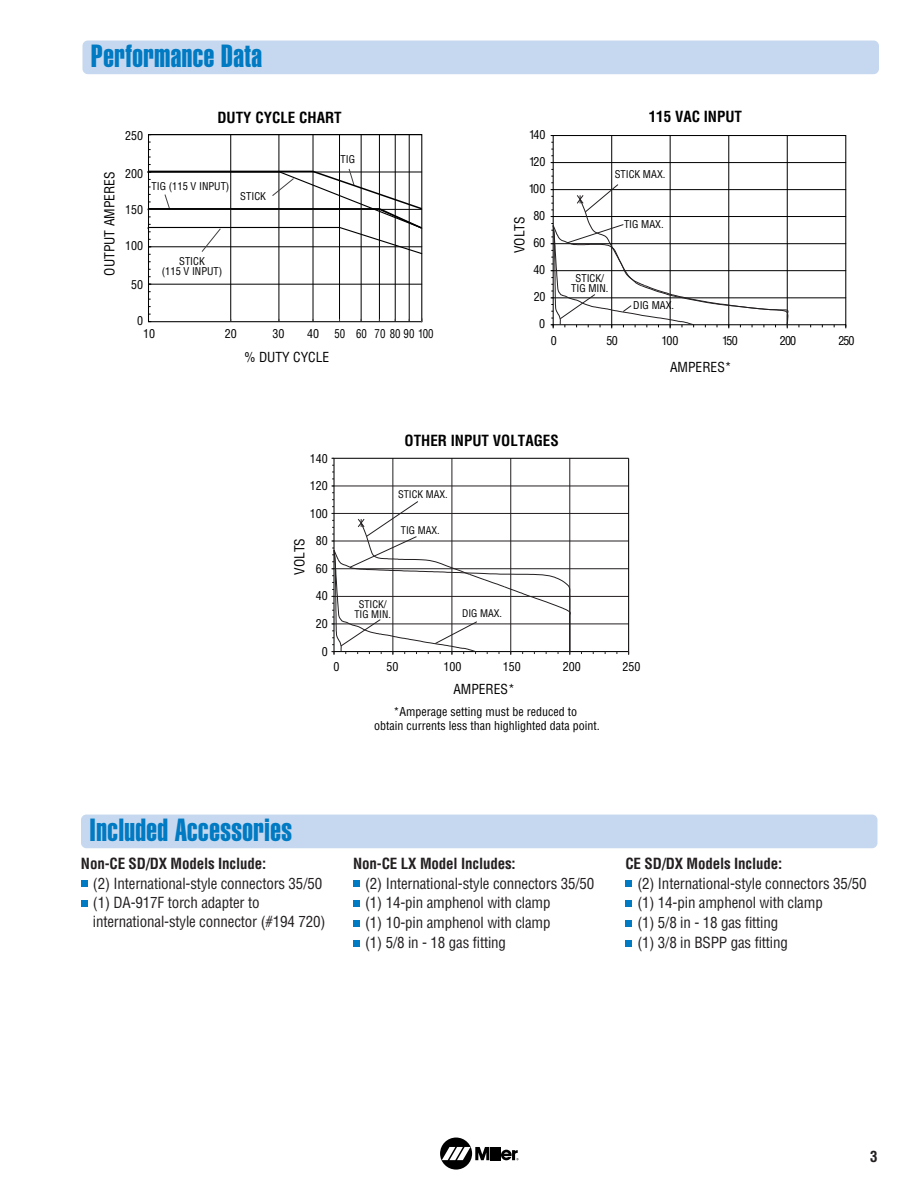
<style>
.page{position:relative;width:918px;height:1188px;background:#fff}
.page>*{position:absolute;margin:0;border:0;box-sizing:border-box;transform-origin:0 0}
.t1{font:31.5px "Helvetica Extra Compressed";letter-spacing:.015em;color:#007ac2}
.t2{font:condensed 15px/19.8px "Helvetica";letter-spacing:-.01em;color:#231f20}
.t3{font:700 condensed 15px "Helvetica";letter-spacing:-.01em;color:#231f20}
.t4{font:700 condensed 15px "Helvetica";color:#000}
.t5{font:condensed 13.5px "Helvetica";color:#000}
.t6{font:condensed 12px/14.4px "Helvetica";color:#000;text-align:center}
.t7{font:condensed 12px "Helvetica";color:#000;scale:.9 1}
.t8{font:condensed 10.5px/9.9px "Helvetica";color:#000;text-align:center}
.t9{font:condensed 10.35px/9.9px "Helvetica";color:#000;text-align:center}
</style>
<div class="page">
<div style="left:440px;top:1138px;width:32px;height:32px;background:#000;border-radius:50%"></div>
<svg style="left:442px;top:1147px;width:77px;height:13px"></svg>
<div style="left:82px;top:40px;width:797px;height:34px;background:#c6d8ef;border-radius:5px"></div>
<div style="left:553px;top:135px;width:293px;height:190px;border:1px solid #000"></div>
<hr style="left:553px;top:298px;width:293px;height:1px;background:#000">
<hr style="left:553px;top:270px;width:293px;height:1px;background:#000">
<hr style="left:553px;top:243px;width:293px;height:1px;background:#000">
<hr style="left:553px;top:216px;width:293px;height:1px;background:#000">
<hr style="left:553px;top:189px;width:293px;height:1px;background:#000">
<hr style="left:553px;top:162px;width:293px;height:1px;background:#000">
<hr style="left:611px;top:136px;width:1px;height:189px;background:#000">
<hr style="left:670px;top:136px;width:1px;height:189px;background:#000">
<hr style="left:729px;top:136px;width:1px;height:189px;background:#000">
<hr style="left:787px;top:136px;width:1px;height:189px;background:#000">
<svg style="left:551px;top:183px;width:238px;height:145px"></svg>
<svg style="left:333px;top:457px;width:297px;height:196px"></svg>
<svg style="left:331px;top:499px;width:240px;height:156px"></svg>
<hr style="left:149px;top:284px;width:273px;height:1px;background:#000">
<hr style="left:230px;top:135px;width:1px;height:187px;background:#000">
<hr style="left:279px;top:135px;width:1px;height:187px;background:#000">
<hr style="left:313px;top:135px;width:1px;height:187px;background:#000">
<hr style="left:339px;top:135px;width:1px;height:187px;background:#000">
<hr style="left:361px;top:135px;width:1px;height:187px;background:#000">
<hr style="left:379px;top:135px;width:1px;height:187px;background:#000">
<hr style="left:395px;top:135px;width:1px;height:187px;background:#000">
<hr style="left:409px;top:135px;width:1px;height:187px;background:#000">
<div style="left:148px;top:134px;width:274px;height:188px;border:1px solid #000"></div>
<svg style="left:148px;top:314px;width:3px;height:8px"></svg>
<svg style="left:147px;top:164px;width:276px;height:91px"></svg>
<div style="left:81px;top:815px;width:797px;height:33px;background:#c6d8ef;border-radius:5px"></div>
<div style="left:625px;top:940px;width:7px;height:6px;background:#007ac2"></div>
<div style="left:353px;top:940px;width:7px;height:6px;background:#007ac2"></div>
<div style="left:81px;top:900px;width:6px;height:7px;background:#007ac2"></div>
<div style="left:625px;top:920px;width:7px;height:7px;background:#007ac2"></div>
<div style="left:625px;top:900px;width:7px;height:7px;background:#007ac2"></div>
<div style="left:625px;top:880px;width:7px;height:7px;background:#007ac2"></div>
<div style="left:353px;top:900px;width:7px;height:7px;background:#007ac2"></div>
<div style="left:353px;top:920px;width:7px;height:7px;background:#007ac2"></div>
<div style="left:353px;top:880px;width:7px;height:7px;background:#007ac2"></div>
<div style="left:81px;top:880px;width:6px;height:7px;background:#007ac2"></div>
<h1 class="t1" style="left:91px;top:45px;width:172px">Performance Data</h1>
<p class="t5" style="left:104px;top:276px;width:105px;rotate:-90deg">OUTPUT AMPERES</p>
<p class="t6" style="left:125px;top:129px;width:19px">250</p>
<p class="t6" style="left:125px;top:167px;width:19px">200</p>
<p class="t6" style="left:125px;top:203px;width:19px">150</p>
<p class="t6" style="left:125px;top:239px;width:19px">100</p>
<p class="t6" style="left:131px;top:278px;width:13px">50</p>
<p class="t6" style="left:137px;top:315px;width:7px">0</p>
<p class="t4" style="left:217px;top:112px;width:126px">DUTY CYCLE CHART</p>
<p class="t8" style="left:152px;top:182px;width:79px">TIG (115 V INPUT)</p>
<p class="t8" style="left:240px;top:192px;width:27px">STICK</p>
<p class="t8" style="left:162px;top:257px;width:62px;line-height:10.4px">STICK<br>(115 V INPUT)</p>
<p class="t8" style="left:341px;top:155px;width:16px">TIG</p>
<p class="t6" style="left:143px;top:327px;width:13px">10</p>
<p class="t6" style="left:225px;top:327px;width:13px">20</p>
<p class="t6" style="left:273px;top:327px;width:13px">30</p>
<p class="t6" style="left:307px;top:327px;width:13px">40</p>
<p class="t7" style="left:335px;top:329px;width:112px">50 60 70 80 90 100</p>
<p class="t5" style="left:244px;top:352px;width:86px">% DUTY CYCLE</p>
<p class="t6" style="left:529px;top:129px;width:18px">140</p>
<p class="t6" style="left:529px;top:156px;width:18px">120</p>
<p class="t6" style="left:529px;top:183px;width:18px">100</p>
<p class="t4" style="left:649px;top:111px;width:95px">115 VAC INPUT</p>
<p class="t8" style="left:615px;top:170px;width:52px">STICK MAX.</p>
<p class="t6" style="left:534px;top:210px;width:13px">80</p>
<p class="t5" style="left:514px;top:253px;width:38px;rotate:-90deg">VOLTS</p>
<p class="t8" style="left:624px;top:220px;width:41px">TIG MAX.</p>
<p class="t8" style="left:571px;top:274px;width:39px">STICK/<br>TIG MIN.</p>
<p class="t8" style="left:633px;top:301px;width:42px">DIG MAX.</p>
<p class="t6" style="left:539px;top:318px;width:7px">0</p>
<p class="t6" style="left:533px;top:237px;width:13px">60</p>
<p class="t6" style="left:533px;top:264px;width:13px">40</p>
<p class="t6" style="left:534px;top:291px;width:13px">20</p>
<p class="t6" style="left:551px;top:334px;width:7px">0</p>
<p class="t6" style="left:607px;top:334px;width:13px">50</p>
<p class="t6" style="left:661px;top:334px;width:18px">100</p>
<p class="t6" style="left:722px;top:334px;width:17px">150</p>
<p class="t6" style="left:780px;top:334px;width:18px">200</p>
<p class="t6" style="left:838px;top:334px;width:18px">250</p>
<p class="t5" style="left:670px;top:362px;width:63px">AMPERES*</p>
<p class="t6" style="left:310px;top:452px;width:19px">140</p>
<p class="t6" style="left:310px;top:480px;width:19px">120</p>
<p class="t6" style="left:310px;top:507px;width:19px">100</p>
<p class="t5" style="left:294px;top:575px;width:38px;rotate:-90deg">VOLTS</p>
<p class="t6" style="left:316px;top:535px;width:13px">80</p>
<p class="t6" style="left:316px;top:563px;width:13px">60</p>
<p class="t6" style="left:316px;top:590px;width:13px">40</p>
<p class="t6" style="left:316px;top:617px;width:13px">20</p>
<p class="t6" style="left:322px;top:646px;width:7px">0</p>
<p class="t4" style="left:405px;top:435px;width:156px">OTHER INPUT VOLTAGES</p>
<p class="t9" style="left:398px;top:490px;width:51px">STICK MAX.</p>
<p class="t9" style="left:401px;top:526px;width:40px">TIG MAX.</p>
<p class="t9" style="left:354px;top:601px;width:38px">STICK/<br>TIG MIN.</p>
<p class="t9" style="left:462px;top:610px;width:42px">DIG MAX.</p>
<p class="t6" style="left:334px;top:660px;width:7px">0</p>
<p class="t6" style="left:386px;top:660px;width:13px">50</p>
<p class="t6" style="left:444px;top:660px;width:19px">100</p>
<p class="t6" style="left:503px;top:660px;width:19px">150</p>
<p class="t6" style="left:563px;top:660px;width:19px">200</p>
<p class="t6" style="left:622px;top:660px;width:19px">250</p>
<p class="t5" style="left:453px;top:684px;width:63px">AMPERES*</p>
<p class="t6" style="left:374px;top:706px;width:227px">*Amperage setting must be reduced to<br>obtain currents less than highlighted data point.</p>
<h1 class="t1" style="left:90px;top:819px;width:204px">Included Accessories</h1>
<p class="t3" style="left:81px;top:858px;width:187px">Non-CE SD/DX Models Include:</p>
<p class="t2" style="left:93px;top:875px;width:234px;line-height:19.2px">(2) International-style connectors 35/50 (1) DA-917F torch adapter to international-style connector (#194 720)</p>
<p class="t3" style="left:353px;top:858px;width:164px">Non-CE LX Model Includes:</p>
<p class="t2" style="left:365px;top:874px;width:231px">(2) International-style connectors 35/50 (1) 14-pin amphenol with clamp<br>(1) 10-pin amphenol with clamp<br>(1) 5/8 in - 18 gas fitting</p>
<p class="t3" style="left:625px;top:858px;width:158px">CE SD/DX Models Include:</p>
<p class="t2" style="left:637px;top:874px;width:231px">(2) International-style connectors 35/50 (1) 14-pin amphenol with clamp<br>(1) 5/8 in - 18 gas fitting<br>(1) 3/8 in BSPP gas fitting</p>
<p class="t3" style="left:870px;top:1151px;width:9px">3</p>
</div>
